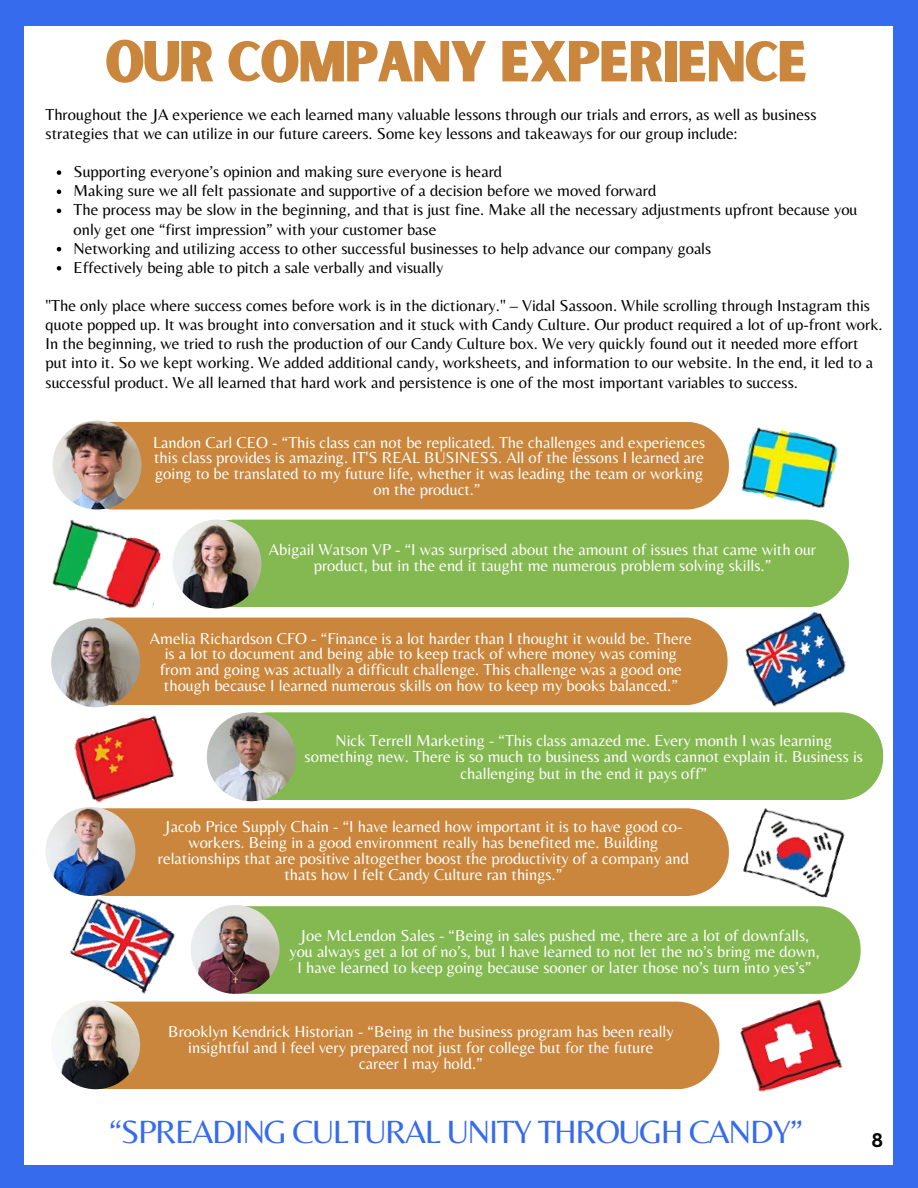
<style>
.page{position:relative;width:918px;height:1188px;background:#fff}
.page>*{position:absolute;margin:0;border:0;box-sizing:border-box;transform-origin:0 0}
.t1{font:55.2px "Sunborn Sans One";letter-spacing:-.04em;color:#c9863c}
.t2{font:33.45px "Belleza";letter-spacing:-.04em;color:#376bed}
.t3{font:700 19.2px "Canva Sans";color:#000}
.t4{font:16.5px/15.8px "Belleza";color:#fff;text-align:center}
.t5{font:16.5px/19.2px "Belleza";color:#000}
</style>
<div class="page">
<div style="left:894px;top:7px;width:24px;height:1170px;background:#376bed"></div>
<div style="left:0;top:1166px;width:918px;height:22px;background:#376bed"></div>
<div style="left:0;top:16px;width:24px;height:1161px;background:#376bed"></div>
<div style="left:0;top:0;width:918px;height:26px;background:#376bed"></div>
<svg style="left:57px;top:170px;width:4px;height:5px"></svg>
<svg style="left:57px;top:190px;width:4px;height:4px"></svg>
<svg style="left:57px;top:209px;width:4px;height:4px"></svg>
<svg style="left:57px;top:247px;width:4px;height:4px"></svg>
<svg style="left:57px;top:266px;width:4px;height:5px"></svg>
<div style="left:70px;top:618px;width:658px;height:87px;background:#c9863c"></div>
<img style="left:51px;top:618px;width:89px;height:89px;border-radius:50%">
<div style="left:226px;top:712px;width:657px;height:88px;background:#84b850"></div>
<img style="left:207px;top:712px;width:89px;height:89px;border-radius:50%">
<div style="left:203px;top:906px;width:658px;height:88px;background:#84b850"></div>
<img style="left:191px;top:905px;width:89px;height:89px;border-radius:50%">
<div style="left:62px;top:1002px;width:657px;height:87px;background:#c9863c"></div>
<img style="left:51px;top:1000px;width:89px;height:89px;border-radius:50%">
<img style="left:62px;top:886px;width:130px;height:120px">
<img style="left:70px;top:704px;width:117px;height:104px">
<img style="left:732px;top:988px;width:121px;height:104px">
<img style="left:52px;top:499px;width:125px;height:130px">
<div style="left:72px;top:422px;width:656px;height:87px;background:#c9863c"></div>
<img style="left:53px;top:421px;width:88px;height:88px;border-radius:50%">
<div style="left:65px;top:808px;width:664px;height:88px;background:#c9863c"></div>
<img style="left:46px;top:807px;width:89px;height:89px;border-radius:50%">
<img style="left:731px;top:796px;width:127px;height:120px">
<div style="left:192px;top:520px;width:657px;height:87px;background:#84b850"></div>
<img style="left:173px;top:520px;width:88px;height:89px;border-radius:50%">
<img style="left:728px;top:592px;width:129px;height:127px">
<img style="left:728px;top:427px;width:121px;height:105px">
<p class="t1" style="left:105px;top:26px;width:705px">OUR COMPANY EXPERIENCE</p>
<h1 class="t5" style="left:46px;top:104px;width:773px">Throughout the JA experience we each learned many valuable lessons through our trials and errors, as well as business strategies that we can utilize in our future careers. Some key lessons and takeaways for our group include:</h1>
<p class="t5" style="left:74px;top:162px;width:430px">Supporting everyone’s opinion and making sure everyone is heard</p>
<p class="t5" style="left:74px;top:181px;width:584px">Making sure we all felt passionate and supportive of a decision before we moved forward</p>
<p class="t5" style="left:74px;top:200px;width:785px">The process may be slow in the beginning, and that is just fine. Make all the necessary adjustments upfront because you only get one “first impression” with your customer base</p>
<p class="t5" style="left:74px;top:238px;width:639px">Networking and utilizing access to other successful businesses to help advance our company goals</p>
<p class="t5" style="left:74px;top:257px;width:371px">Effectively being able to pitch a sale verbally and visually</p>
<p class="t5" style="left:46px;top:296px;width:839px">"The only place where success comes before work is in the dictionary." – Vidal Sassoon. While scrolling through Instagram this quote popped up. It was brought into conversation and it stuck with Candy Culture. Our product required a lot of up-front work.<br>In the beginning, we tried to rush the production of our Candy Culture box. We very quickly found out it needed more effort put into it. So we kept working. We added additional candy, worksheets, and information to our website. In the end, it led to a successful product. We all learned that hard work and persistence is one of the most important variables to success.</p>
<p class="t4" style="left:153px;top:434px;width:554px">Landon Carl CEO - “This class can not be replicated. The challenges and experiences this class provides is amazing. IT'S REAL BUSINESS. All of the lessons I learned are going to be translated to my future life, whether it was leading the team or working on the product.”</p>
<p class="t4" style="left:269px;top:541px;width:549px">Abigail Watson VP - “I was surprised about the amount of issues that came with our product, but in the end it taught me numerous problem solving skills.”</p>
<p class="t4" style="left:150px;top:630px;width:544px">Amelia Richardson CFO - “Finance is a lot harder than I thought it would be. There is a lot to document and being able to keep track of where money was coming from and going was actually a difficult challenge. This challenge was a good one though because I learned numerous skills on how to keep my books balanced.”</p>
<p class="t4" style="left:305px;top:732px;width:560px">Nick Terrell Marketing - “This class amazed me. Every month I was learning something new. There is so much to business and words cannot explain it. Business is challenging but in the end it pays off”</p>
<p class="t4" style="left:158px;top:819px;width:533px">Jacob Price Supply Chain - “I have learned how important it is to have good co&shy;workers. Being in a good environment really has benefited me. Building relationships that are positive altogether boost the productivity of a company and thats how I felt Candy Culture ran things.”</p>
<p class="t4" style="left:289px;top:927px;width:532px">Joe McLendon Sales - “Being in sales pushed me, there are a lot of downfalls, you always get a lot of no’s, but I have learned to not let the no’s bring me down,<br>I have learned to keep going because sooner or later those no’s turn into yes’s”</p>
<p class="t4" style="left:168px;top:1023px;width:507px">Brooklyn Kendrick Historian - “Being in the business program has been really insightful and I feel very prepared not just for college but for the future career I may hold.”</p>
<p class="t2" style="left:109px;top:1112px;width:696px">“SPREADING CULTURAL UNITY THROUGH CANDY”</p>
<h2 class="t3" style="left:871px;top:1126px;width:13px">8</h2>
</div>
